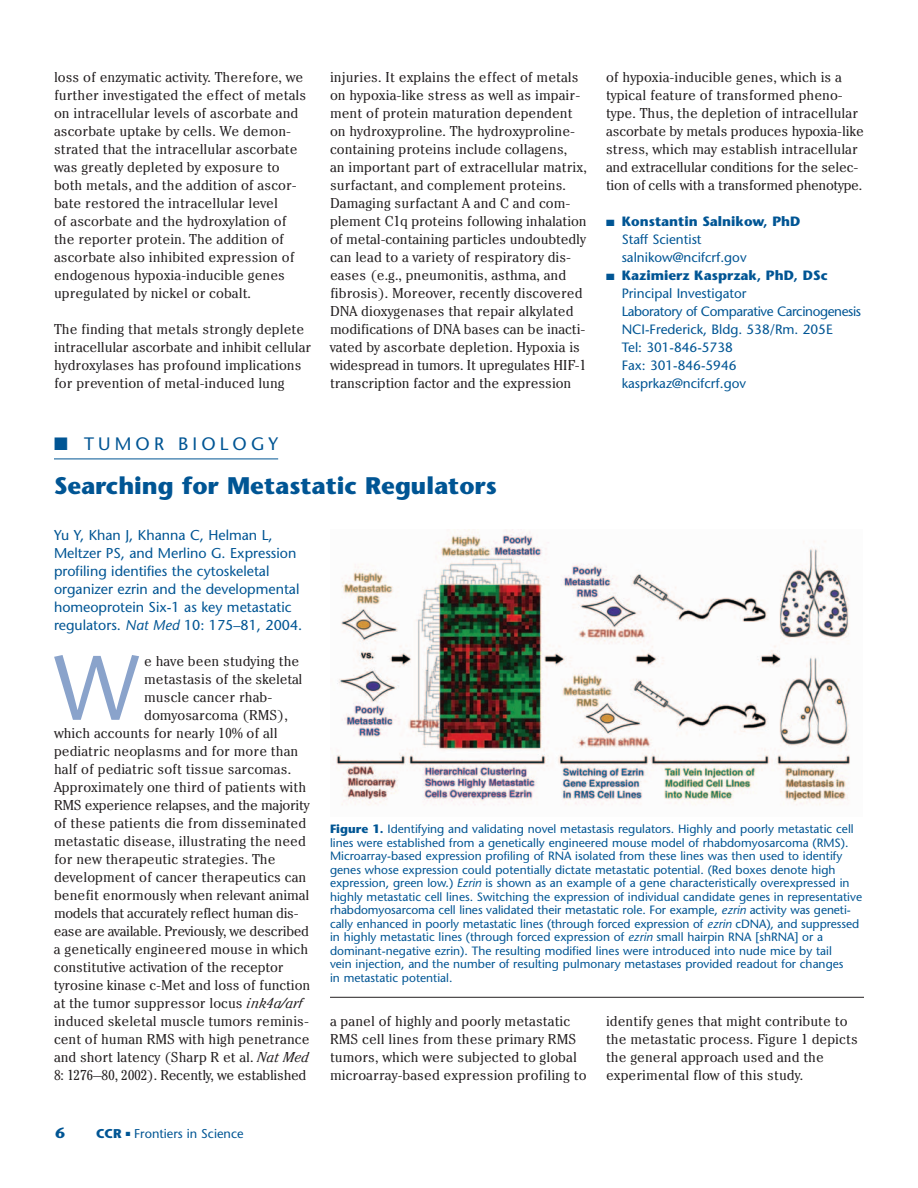
<style>
.page{position:relative;width:918px;height:1188px;background:#fff}
.page>*{position:absolute;margin:0;border:0;box-sizing:border-box;transform-origin:0 0}
.t1{font:91.35px "Stone Sans";color:#8aa3cb}
.t2{font:700 24px "Stone Sans";color:#005594}
.t3{font:18px "Stone Sans";letter-spacing:.23em;color:#005594}
.t4{font:700 15px "Stone Sans";color:#005594}
.t5{font:300 condensed 14.25px/18px "Cheltenham";color:#231f20;scale:1.24 1}
.t6{font:14.25px/18px "Stone Sans";color:#005594}
.t7{font:300 condensed 14.25px "Cheltenham";letter-spacing:-.025em;color:#231f20;scale:1.24 1}
.t8{font:300 condensed 14.25px "Cheltenham";letter-spacing:-.02em;color:#231f20;scale:1.24 1}
.t9{font:13.5px/18px "Stone Sans";color:#005594}
.t10{font:12.75px "Stone Sans";color:#005594}
.t11{font:12px/13.5px "Stone Sans";color:#005594}
.s1{font-weight:700}
.s2{font-style:italic}
</style>
<div class="page">
<hr style="left:54px;top:459px;width:224px;height:1px;background:#005594">
<img style="left:333px;top:529px;width:517px;height:277px">
<hr style="left:330px;top:997px;width:534px;height:1px;background:#231f20">
<p class="t5" style="left:54px;top:69px;width:205px">loss of enzymatic activity. Therefore, we further investigated the effect of metals on intracellular levels of ascorbate and ascorbate uptake by cells. We demon&shy;strated that the intracellular ascorbate was greatly depleted by exposure to both metals, and the addition of ascor&shy;bate restored the intracellular level<br>of ascorbate and the hydroxylation of the reporter protein. The addition of ascorbate also inhibited expression of endogenous hypoxia-inducible genes upregulated by nickel or cobalt.</p>
<p class="t5" style="left:54px;top:321px;width:209px">The finding that metals strongly deplete intracellular ascorbate and inhibit cellular hydroxylases has profound implications for prevention of metal-induced lung</p>
<p class="t5" style="left:330px;top:69px;width:209px">injuries. It explains the effect of metals on hypoxia-like stress as well as impair&shy;ment of protein maturation dependent on hydroxyproline. The hydroxyproline&shy;containing proteins include collagens,<br>an important part of extracellular matrix, surfactant, and complement proteins.<br>Damaging surfactant A and C and com&shy;plement C1q proteins following inhalation of metal-containing particles undoubtedly can lead to a variety of respiratory dis&shy;eases (e.g., pneumonitis, asthma, and fibrosis). Moreover, recently discovered DNA dioxygenases that repair alkylated modifications of DNA bases can be inacti&shy;vated by ascorbate depletion. Hypoxia is widespread in tumors. It upregulates HIF-1 transcription factor and the expression</p>
<p class="t5" style="left:606px;top:69px;width:210px">of hypoxia-inducible genes, which is a typical feature of transformed pheno&shy;type. Thus, the depletion of intracellular ascorbate by metals produces hypoxia-like stress, which may establish intracellular and extracellular conditions for the selec&shy;tion of cells with a transformed phenotype.</p>
<p class="t9" style="left:622px;top:213px;width:180px;text-indent:-16px">■ <span class="s1">Konstantin Salnikow, PhD<br></span>Staff Scientist salnikow@ncifcrf.gov</p>
<p class="t9" style="left:622px;top:267px;width:241px;text-indent:-16px">■ <span class="s1">Kazimierz Kasprzak, PhD, DSc<br></span>Principal Investigator<br>Laboratory of Comparative Carcinogenesis<br>NCI-Frederick, Bldg. 538/Rm. 205E<br>Tel: 301-846-5738<br>Fax: 301-846-5946 kasprkaz@ncifcrf.gov</p>
<p class="t3" style="left:54px;top:436px;width:226px">■ TUMOR BIOLOGY</p>
<h2 class="t2" style="left:54px;top:477px;width:444px">Searching for Metastatic Regulators</h2>
<p class="t6" style="left:54px;top:528px;width:250px">Yu Y, Khan J, Khanna C, Helman L, Meltzer PS, and Merlino G. Expression profiling identifies the cytoskeletal organizer ezrin and the developmental homeoprotein Six-1 as key metastatic regulators. <span class="s2">Nat Med</span> 10: 175–81, 2004.</p>
<h1 class="t1" style="left:54px;top:653px;width:86px">W</h1>
<p class="t5" style="left:144px;top:653px;width:127px">e have been studying the</p>
<p class="t5" style="left:144px;top:671px;width:129px">metastasis of the skeletal</p>
<p class="t5" style="left:144px;top:689px;width:105px">muscle cancer rhab-</p>
<p class="t5" style="left:144px;top:707px;width:117px">domyosarcoma (RMS),</p>
<p class="t5" style="left:54px;top:725px;width:182px">which accounts for nearly 10% of all</p>
<p class="t5" style="left:54px;top:743px;width:199px">pediatric neoplasms and for more than</p>
<p class="t5" style="left:54px;top:761px;width:193px">half of pediatric soft tissue sarcomas.</p>
<p class="t5" style="left:54px;top:779px;width:205px">Approximately one third of patients with</p>
<p class="t8" style="left:54px;top:800px;width:208px">RMS experience relapses, and the majority</p>
<p class="t5" style="left:54px;top:815px;width:205px">of these patients die from disseminated</p>
<p class="t5" style="left:54px;top:833px;width:205px">metastatic disease, illustrating the need</p>
<p class="t5" style="left:54px;top:851px;width:180px">for new therapeutic strategies. The</p>
<p class="t5" style="left:54px;top:869px;width:205px">development of cancer therapeutics can</p>
<p class="t5" style="left:54px;top:887px;width:207px">benefit enormously when relevant animal</p>
<p class="t7" style="left:54px;top:908px;width:199px">models that accurately reflect human dis-</p>
<p class="t7" style="left:54px;top:926px;width:207px">ease are available. Previously, we described</p>
<p class="t5" style="left:54px;top:941px;width:207px">a genetically engineered mouse in which</p>
<p class="t5" style="left:54px;top:959px;width:187px">constitutive activation of the receptor</p>
<p class="t5" style="left:54px;top:977px;width:208px">tyrosine kinase c-Met and loss of function</p>
<p class="t5" style="left:54px;top:995px;width:203px">at the tumor suppressor locus <span class="s2">ink4a/arf</span></p>
<p class="t5" style="left:54px;top:1013px;width:207px">induced skeletal muscle tumors reminis-</p>
<p class="t5" style="left:54px;top:1031px;width:208px">cent of human RMS with high penetrance</p>
<p class="t5" style="left:54px;top:1049px;width:208px">and short latency (Sharp R et al. <span class="s2">Nat Med</span></p>
<p class="t8" style="left:54px;top:1070px;width:205px">8: 1276–80, 2002). Recently, we established</p>
<p class="t11" style="left:330px;top:823px;width:534px"><span class="s1">Figure 1.</span> Identifying and validating novel metastasis regulators. Highly and poorly metastatic cell lines were established from a genetically engineered mouse model of rhabdomyosarcoma (RMS).<br>Microarray-based expression profiling of RNA isolated from these lines was then used to identify genes whose expression could potentially dictate metastatic potential. (Red boxes denote high expression, green low.) <span class="s2">Ezrin</span> is shown as an example of a gene characteristically overexpressed in highly metastatic cell lines. Switching the expression of individual candidate genes in representative rhabdomyosarcoma cell lines validated their metastatic role. For example, <span class="s2">ezrin</span> activity was geneti&shy;cally enhanced in poorly metastatic lines (through forced expression of <span class="s2">ezrin</span> cDNA), and suppressed in highly metastatic lines (through forced expression of <span class="s2">ezrin</span> small hairpin RNA [shRNA] or a dominant-negative ezrin). The resulting modified lines were introduced into nude mice by tail<br>vein injection, and the number of resulting pulmonary metastases provided readout for changes<br>in metastatic potential.</p>
<p class="t5" style="left:330px;top:1013px;width:208px">a panel of highly and poorly metastatic RMS cell lines from these primary RMS tumors, which were subjected to global microarray-based expression profiling to</p>
<p class="t5" style="left:606px;top:1013px;width:205px">identify genes that might contribute to the metastatic process. Figure 1 depicts the general approach used and the experimental flow of this study.</p>
<p class="t4" style="left:56px;top:1126px;width:11px">6</p>
<p class="t10" style="left:96px;top:1128px;width:149px"><span class="s1">CCR</span> ■ Frontiers in Science</p>
</div>
